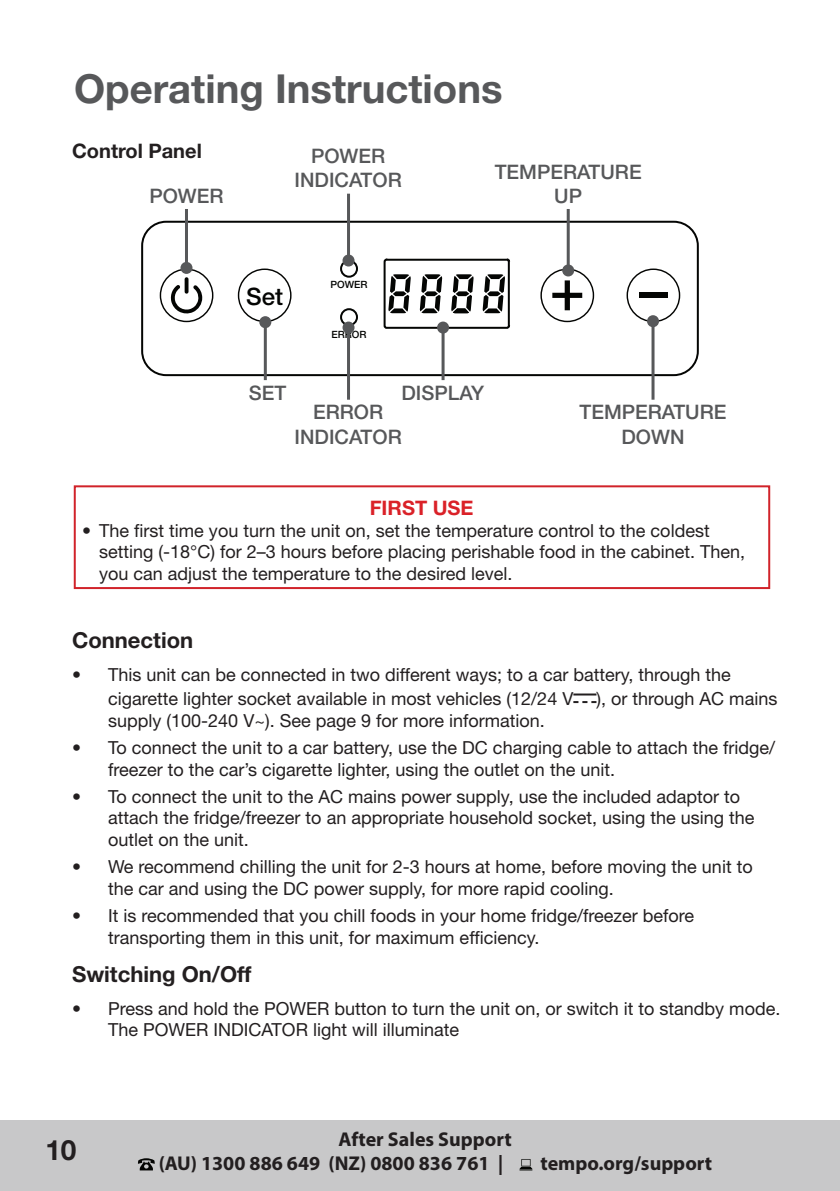
<style>
.page{position:relative;width:840px;height:1191px;background:#fff}
.page>*{position:absolute;margin:0;border:0;box-sizing:border-box;transform-origin:0 0}
.Heading{font:700 40px "Helvetica Neue";color:#57585a}
.t1{font:800 28px "Helvetica Neue";color:#231f20}
.Subtitle{font:500 24px "Helvetica Neue";color:#040503}
.Sub_Sub_heading_-_sm{font:700 22px "Helvetica Neue";color:#231f20}
.Subtitle-2{font:500 20px/24px "Helvetica Neue";color:#57585a;text-align:center}
.t2{font:700 20px/24px "Myriad Pro";color:#231f20}
.bullet_point{font:700 20px "Helvetica Neue";color:#231f20}
.Sub_Sub_heading_-_sm-2{font:700 20px "Helvetica Neue";color:#da2128}
.t3{font:18px/21.6px "Helvetica Neue";color:#231f20}
.Subtitle-3{font:500 10px "Helvetica Neue";color:#040503}
.s1{font-family:"Helvetica Neue LT Std";font-weight:700}
</style>
<div class="page">
<div style="left:0;top:1120px;width:839px;height:71px;background:#c8c8c9"></div>
<svg style="left:138px;top:1158px;width:17px;height:12px"></svg>
<svg style="left:519px;top:1159px;width:13px;height:11px"></svg>
<div style="left:141px;top:221px;width:557px;height:155px;border:2px solid #040503;border-radius:24px"></div>
<hr style="left:573px;top:693px;width:23px;height:2px;background:#231f20">
<svg style="left:573px;top:701px;width:23px;height:2px"></svg>
<div style="left:74px;top:485px;width:695px;height:104px;border:2px solid #d1232a"></div>
<div style="left:540px;top:268px;width:54px;height:54px;border:1px solid #040503;border-radius:50%"></div>
<svg style="left:552px;top:280px;width:30px;height:30px"></svg>
<div style="left:626px;top:268px;width:54px;height:54px;border:1px solid #040503;border-radius:50%"></div>
<div style="left:638px;top:292px;width:29px;height:6px;background:#040503"></div>
<div style="left:160px;top:268px;width:53px;height:54px;border:1px solid #040503;border-radius:50%"></div>
<div style="left:238px;top:268px;width:53px;height:54px;border:1px solid #040503;border-radius:50%"></div>
<svg style="left:170px;top:277px;width:32px;height:37px"></svg>
<div style="left:383px;top:259px;width:126px;height:70px;border:2px solid #040503;border-radius:2px"></div>
<svg style="left:384px;top:258px;width:126px;height:70px"></svg>
<div style="left:340px;top:260px;width:18px;height:18px;border:2px solid #040503;border-radius:50%"></div>
<div style="left:340px;top:308px;width:18px;height:18px;border:2px solid #040503;border-radius:50%"></div>
<hr style="left:185px;top:209px;width:3px;height:59px;background:#57585a">
<div style="left:180px;top:262px;width:12px;height:12px;background:#57585a;border-radius:50%"></div>
<hr style="left:264px;top:322px;width:3px;height:58px;background:#57585a">
<div style="left:259px;top:316px;width:12px;height:12px;background:#57585a;border-radius:50%"></div>
<hr style="left:347px;top:194px;width:3px;height:66px;background:#57585a">
<div style="left:342px;top:254px;width:12px;height:12px;background:#57585a;border-radius:50%"></div>
<hr style="left:347px;top:327px;width:3px;height:73px;background:#57585a">
<div style="left:342px;top:321px;width:12px;height:12px;background:#57585a;border-radius:50%"></div>
<hr style="left:441px;top:327px;width:3px;height:53px;background:#57585a">
<div style="left:437px;top:321px;width:12px;height:12px;background:#57585a;border-radius:50%"></div>
<hr style="left:566px;top:209px;width:3px;height:61px;background:#57585a">
<div style="left:562px;top:264px;width:12px;height:12px;background:#57585a;border-radius:50%"></div>
<hr style="left:651px;top:321px;width:3px;height:79px;background:#57585a">
<div style="left:646px;top:315px;width:12px;height:12px;background:#57585a;border-radius:50%"></div>
<p class="Heading" style="left:74px;top:64px;width:430px">Operating Instructions</p>
<p class="bullet_point" style="left:72px;top:138px;width:131px">Control Panel</p>
<p class="Subtitle-2" style="left:149px;top:184px;width:76px">POWER</p>
<p class="Subtitle-2" style="left:294px;top:144px;width:109px">POWER<br>INDICATOR</p>
<p class="Subtitle-2" style="left:494px;top:160px;width:148px">TEMPERATURE<br>UP</p>
<p class="Subtitle" style="left:246px;top:282px;width:38px">Set</p>
<p class="Subtitle-3" style="left:330px;top:279px;width:39px">POWER</p>
<p class="Subtitle-3" style="left:331px;top:329px;width:37px">ERROR</p>
<p class="Subtitle-2" style="left:249px;top:380px;width:39px">SET</p>
<p class="Subtitle-2" style="left:401px;top:380px;width:84px">DISPLAY</p>
<p class="Subtitle-2" style="left:294px;top:400px;width:109px">ERROR<br>INDICATOR</p>
<p class="Subtitle-2" style="left:579px;top:400px;width:148px">TEMPERATURE<br>DOWN</p>
<p class="Sub_Sub_heading_-_sm-2" style="left:369px;top:495px;width:105px">FIRST USE</p>
<p class="t3" style="left:99px;top:519px;width:647px;text-indent:-17px">• The first time you turn the unit on, set the temperature control to the coldest setting (-18°C) for 2–3 hours before placing perishable food in the cabinet. Then, you can adjust the temperature to the desired level.</p>
<p class="Sub_Sub_heading_-_sm" style="left:72px;top:626px;width:122px">Connection</p>
<p class="t3" style="left:108px;top:662px;width:624px;line-height:24px;text-indent:-36px">• This unit can be connected in two different ways; to a car battery, through the cigarette lighter socket available in most vehicles (12/24 V</p>
<p class="t3" style="left:596px;top:687px;width:182px">), or through AC mains</p>
<p class="t3" style="left:108px;top:709px;width:438px">supply (100-240 V~). See page 9 for more information.</p>
<p class="t3" style="left:108px;top:736px;width:668px;text-indent:-36px">• To connect the unit to a car battery, use the DC charging cable to attach the fridge/ freezer to the car’s cigarette lighter, using the outlet on the unit.</p>
<p class="t3" style="left:108px;top:785px;width:647px;text-indent:-36px">• To connect the unit to the AC mains power supply, use the included adaptor to attach the fridge/freezer to an appropriate household socket, using the using the outlet on the unit.</p>
<p class="t3" style="left:108px;top:856px;width:645px;text-indent:-36px">• We recommend chilling the unit for 2-3 hours at home, before moving the unit to the car and using the DC power supply, for more rapid cooling.</p>
<p class="t3" style="left:108px;top:904px;width:587px;text-indent:-36px">• It is recommended that you chill foods in your home fridge/freezer before transporting them in this unit, for maximum efficiency.</p>
<p class="Sub_Sub_heading_-_sm" style="left:72px;top:960px;width:181px">Switching On/Off</p>
<p class="t3" style="left:108px;top:997px;width:673px;text-indent:-36px">• Press and hold the POWER button to turn the unit on, or switch it to standby mode.<br>The POWER INDICATOR light will illuminate</p>
<h2 class="t1" style="left:20px;top:1129px;width:58px">10<span class="s1">10</span></h2>
<p class="t2" style="left:159px;top:1127px;width:354px;text-indent:180px">After Sales Support (AU) 1300 886 649 (NZ) 0800 836 761 |</p>
<p class="t2" style="left:540px;top:1151px;width:173px">tempo.org/support</p>
</div>
